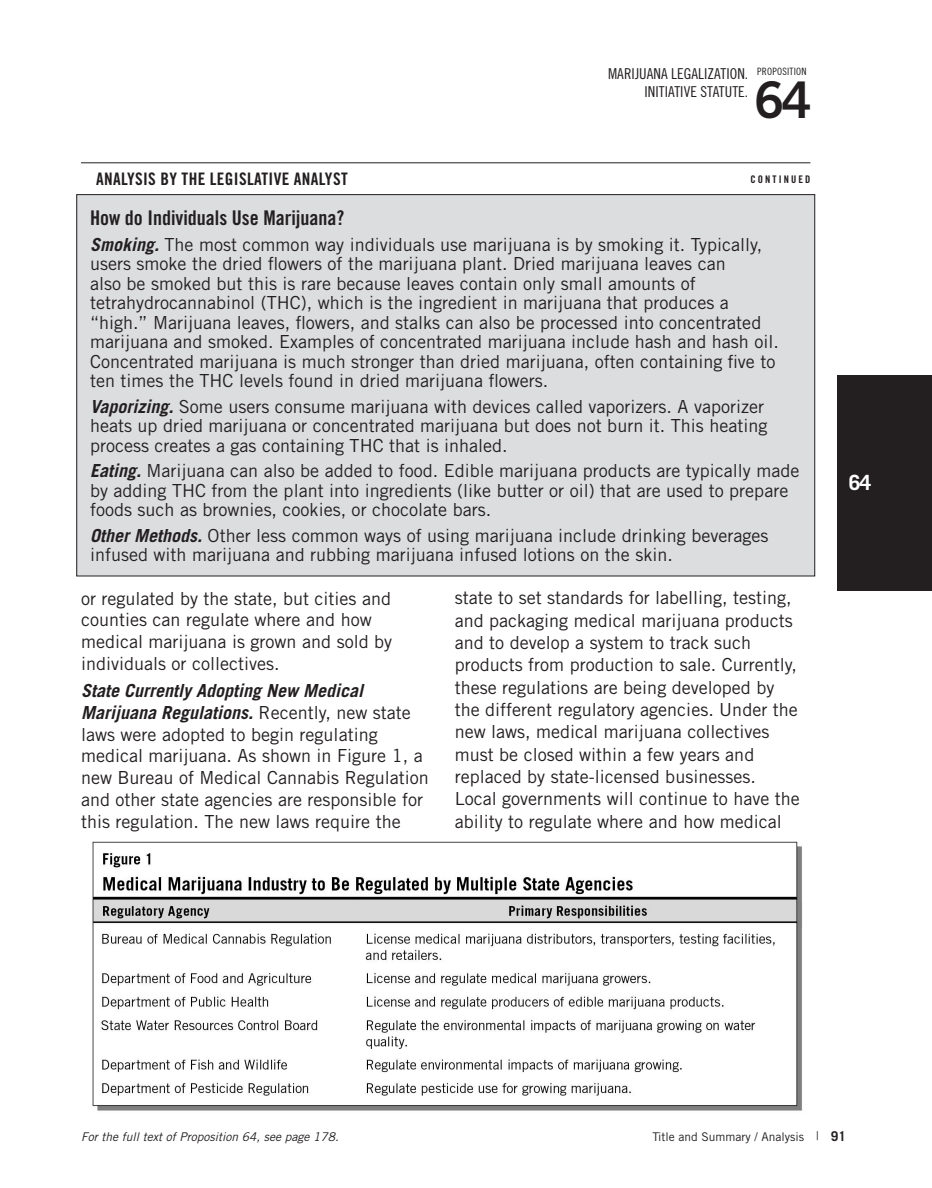
<style>
.page{position:relative;width:932px;height:1188px;background:#fff}
.page>*{position:absolute;margin:0;border:0;box-sizing:border-box;transform-origin:0 0}
.t1{font:50.7px "Trade Gothic Bold Two";color:#231f20}
.t2{font:700 21px "Trade Gothic";color:#fff}
.t3{font:20.25px "Trade Gothic Bold Cond Twenty";color:#231f20}
.t4{font:18px/19.5px "Trade Gothic";color:#231f20}
.t5{font:17.25px "Trade Gothic Bold Cond Twenty";letter-spacing:.02em;color:#231f20}
.t6{font:15px/18.3px "Trade Gothic Cond Eighteen";letter-spacing:.005em;color:#231f20;text-align:right}
.t7{font:italic 12px "Trade Gothic";color:#231f20}
.t8{font:12px "Trade Gothic";color:#231f20}
.t9{font:10.5px "Trade Gothic Bold Cond Twenty";letter-spacing:.2em;color:#231f20}
.t10{font:10.2px "Trade Gothic Cond Eighteen";letter-spacing:.02em;color:#231f20}
.s1{font-weight:700;font-style:italic}
.s2{font-weight:700;font-size:13.5px}
</style>
<div class="page">
<div style="left:837px;top:375px;width:95px;height:216px;background:#231f20"></div>
<div style="left:77px;top:195px;width:737px;height:381px;background:#dcdddf"></div>
<hr style="left:81px;top:162px;width:729px;height:1px;background:#231f20">
<img style="left:92px;top:841px;width:711px;height:270px">
<p class="t6" style="left:608px;top:65px;width:142px">MARIJUANA LEGALIZATION.<br>INITIATIVE STATUTE.</p>
<p class="t10" style="left:757px;top:66px;width:51px">PROPOSITION</p>
<h1 class="t1" style="left:754px;top:68px;width:59px">64</h1>
<p class="t5" style="left:96px;top:168px;width:253px">ANALYSIS BY THE LEGISLATIVE ANALYST</p>
<p class="t9" style="left:750px;top:173px;width:61px">CONTINUED</p>
<p class="t3" style="left:90px;top:205px;width:256px">How do Individuals Use Marijuana?</p>
<p class="t4" style="left:90px;top:235px;width:690px"><span class="s1">Smoking.</span> The most common way individuals use marijuana is by smoking it. Typically, users smoke the dried flowers of the marijuana plant. Dried marijuana leaves can<br>also be smoked but this is rare because leaves contain only small amounts of tetrahydrocannabinol (THC), which is the ingredient in marijuana that produces a “high.” Marijuana leaves, flowers, and stalks can also be processed into concentrated marijuana and smoked. Examples of concentrated marijuana include hash and hash oil.<br>Concentrated marijuana is much stronger than dried marijuana, often containing five to ten times the THC levels found in dried marijuana flowers.</p>
<p class="t4" style="left:90px;top:397px;width:678px"><span class="s1">Vaporizing.</span> Some users consume marijuana with devices called vaporizers. A vaporizer heats up dried marijuana or concentrated marijuana but does not burn it. This heating process creates a gas containing THC that is inhaled.</p>
<p class="t4" style="left:90px;top:461px;width:710px"><span class="s1">Eating.</span> Marijuana can also be added to food. Edible marijuana products are typically made by adding THC from the plant into ingredients (like butter or oil) that are used to prepare foods such as brownies, cookies, or chocolate bars.</p>
<p class="t4" style="left:90px;top:526px;width:679px"><span class="s1">Other Methods.</span> Other less common ways of using marijuana include drinking beverages infused with marijuana and rubbing marijuana infused lotions on the skin.</p>
<p class="t4" style="left:81px;top:587px;width:312px;line-height:21.8px">or regulated by the state, but cities and counties can regulate where and how medical marijuana is grown and sold by individuals or collectives.</p>
<p class="t4" style="left:81px;top:680px;width:349px;line-height:21.8px"><span class="s1">State Currently Adopting New Medical Marijuana Regulations.</span> Recently, new state laws were adopted to begin regulating medical marijuana. As shown in Figure 1, a new Bureau of Medical Cannabis Regulation and other state agencies are responsible for this regulation. The new laws require the</p>
<p class="t4" style="left:454px;top:587px;width:346px;line-height:22.4px">state to set standards for labelling, testing, and packaging medical marijuana products and to develop a system to track such products from production to sale. Currently, these regulations are being developed by the different regulatory agencies. Under the new laws, medical marijuana collectives must be closed within a few years and replaced by state-licensed businesses.<br>Local governments will continue to have the ability to regulate where and how medical</p>
<p class="t2" style="left:848px;top:470px;width:24px">64</p>
<p class="t7" style="left:81px;top:1130px;width:259px">For the full text of Proposition 64, see page 178.</p>
<p class="t8" style="left:652px;top:1130px;width:195px">Title and Summary / Analysis | <span class="s2">91</span></p>
</div>
